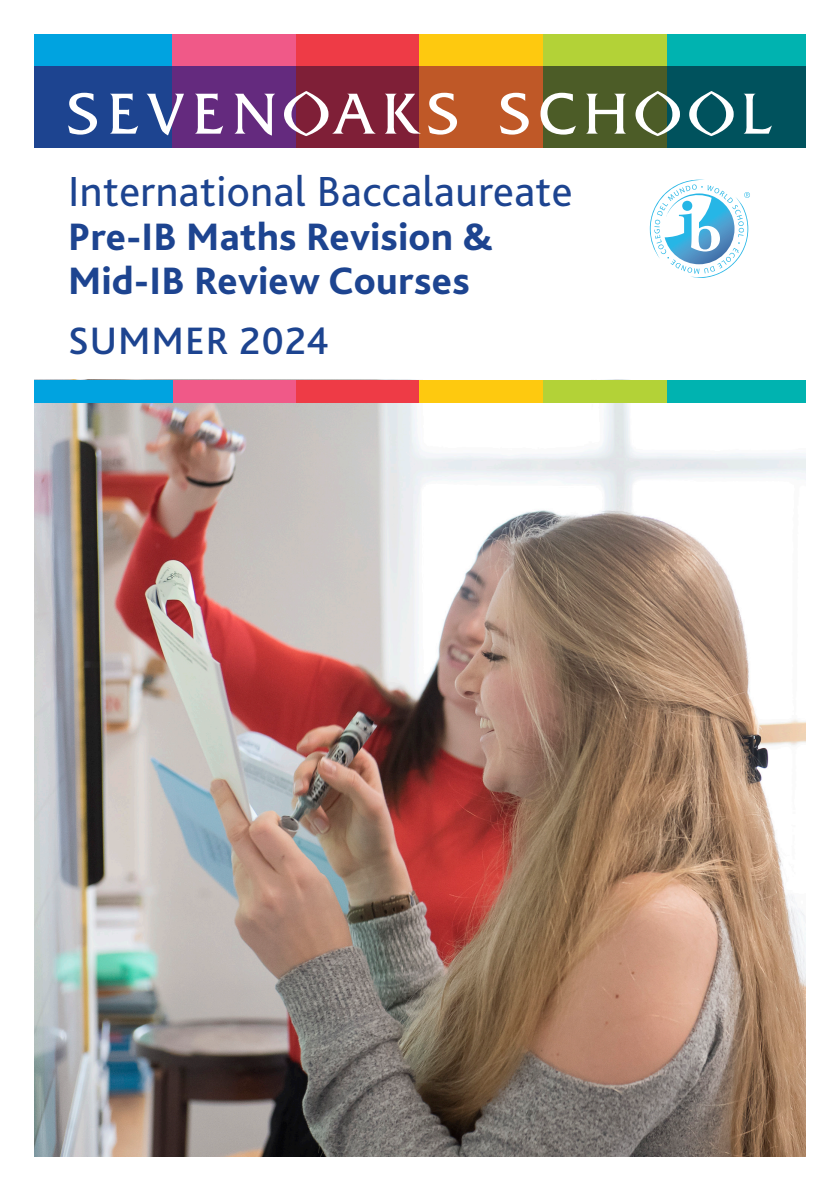
<style>
.page{position:relative;width:840px;height:1191px;background:#fff}
.page>*{position:absolute;margin:0;border:0;box-sizing:border-box;transform-origin:0 0}
.Body_text{font:44px "Bliss";letter-spacing:.01em;color:#1d4490}
.Body_text-2{font:800 40px "Bliss";letter-spacing:.01em;color:#1d4490}
.t1{font:500 40px "Bliss";letter-spacing:.025em;color:#1d4490}
</style>
<div class="page">
<img style="left:34px;top:403px;width:771px;height:754px">
<svg style="left:649px;top:180px;width:100px;height:98px"></svg>
<div style="left:293px;top:34px;width:128px;height:114px;background:#7f1f37"></div>
<div style="left:34px;top:34px;width:139px;height:114px;background:#1d4490"></div>
<div style="left:543px;top:34px;width:123px;height:114px;background:#4c5c27"></div>
<div style="left:172px;top:34px;width:123px;height:114px;background:#642a7e"></div>
<div style="left:419px;top:34px;width:124px;height:114px;background:#bf5827"></div>
<div style="left:666px;top:34px;width:139px;height:114px;background:#00525d"></div>
<div style="left:172px;top:380px;width:123px;height:23px;background:#f05988"></div>
<div style="left:34px;top:380px;width:139px;height:23px;background:#00a3e0"></div>
<div style="left:295px;top:380px;width:124px;height:23px;background:#ee3b46"></div>
<div style="left:543px;top:380px;width:123px;height:23px;background:#b3d237"></div>
<div style="left:419px;top:380px;width:124px;height:23px;background:#fec90f"></div>
<div style="left:666px;top:380px;width:139px;height:23px;background:#00b3b0"></div>
<div style="left:34px;top:34px;width:139px;height:31px;background:#00a3e0"></div>
<div style="left:295px;top:34px;width:124px;height:31px;background:#ee3b46"></div>
<div style="left:543px;top:34px;width:123px;height:31px;background:#b3d237"></div>
<div style="left:172px;top:34px;width:123px;height:31px;background:#f05988"></div>
<div style="left:419px;top:34px;width:124px;height:31px;background:#fec90f"></div>
<div style="left:666px;top:34px;width:139px;height:31px;background:#00b3b0"></div>
<svg style="left:68px;top:93px;width:29px;height:42px"></svg>
<svg style="left:110px;top:93px;width:28px;height:41px"></svg>
<svg style="left:147px;top:94px;width:37px;height:41px"></svg>
<svg style="left:195px;top:93px;width:28px;height:41px"></svg>
<svg style="left:234px;top:94px;width:41px;height:42px"></svg>
<svg style="left:385px;top:94px;width:35px;height:40px"></svg>
<svg style="left:428px;top:93px;width:29px;height:42px"></svg>
<svg style="left:500px;top:93px;width:28px;height:42px"></svg>
<svg style="left:540px;top:93px;width:35px;height:42px"></svg>
<svg style="left:586px;top:94px;width:39px;height:40px"></svg>
<svg style="left:743px;top:94px;width:28px;height:40px"></svg>
<svg style="left:284px;top:91px;width:91px;height:45px"></svg>
<svg style="left:635px;top:91px;width:44px;height:45px"></svg>
<svg style="left:689px;top:91px;width:44px;height:45px"></svg>
<p class="Body_text" style="left:68px;top:164px;width:505px">International Baccalaureate</p>
<p class="Body_text-2" style="left:68px;top:212px;width:426px">Pre-IB Maths Revision &amp;</p>
<p class="Body_text-2" style="left:68px;top:256px;width:403px">Mid-IB Review Courses</p>
<p class="t1" style="left:68px;top:315px;width:262px">SUMMER 2024</p>
</div>
